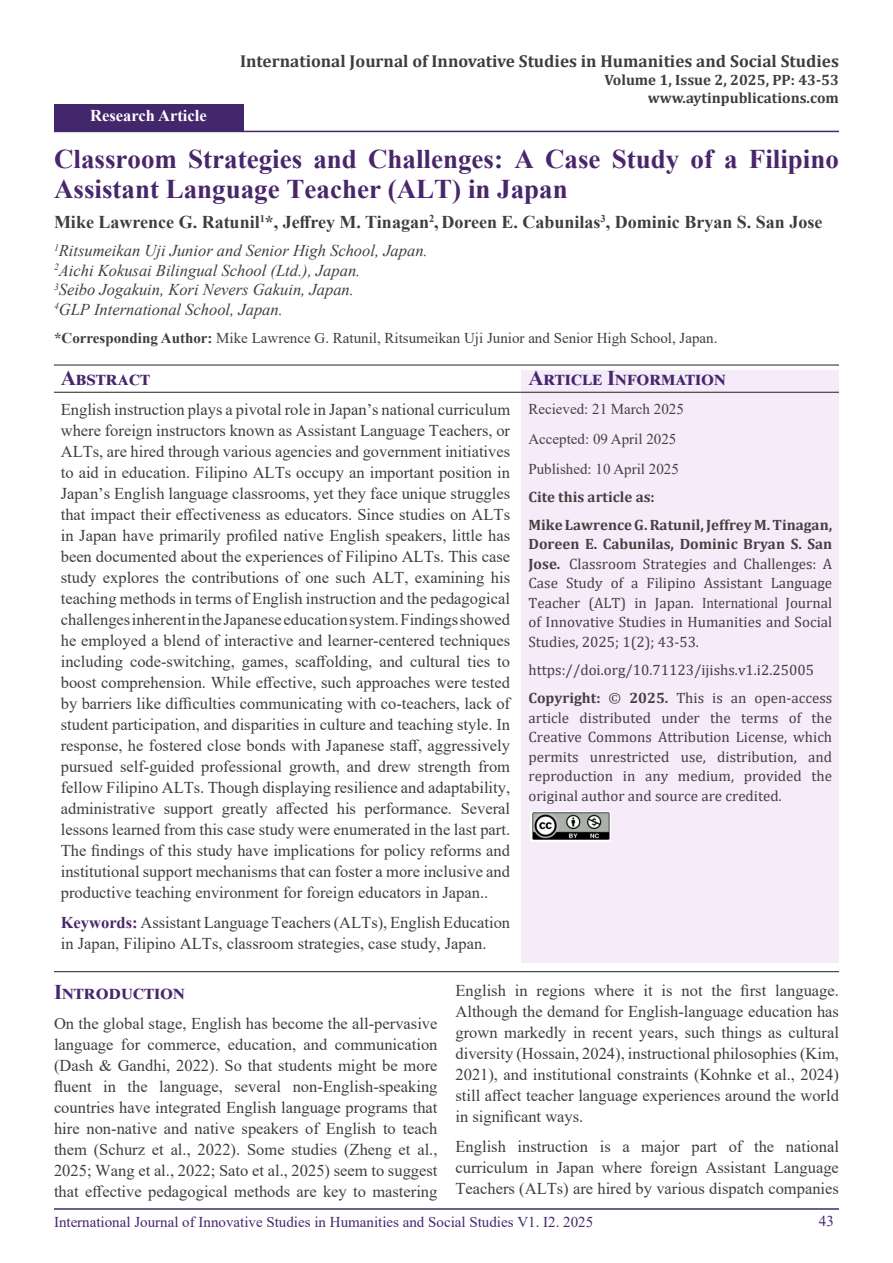
<style>
.page{position:relative;width:893px;height:1263px;background:#fff}
.page>*{position:absolute;margin:0;border:0;box-sizing:border-box;transform-origin:0 0}
.t1{font:700 27px/30px "Times New Roman";color:#49266c}
.t2{font:700 21px "Times New Roman";color:#49266c}
.t3{font:700 21px "Times New Roman";color:#43276c}
.t4{font:700 18px "Times New Roman";color:#3e3e3f}
.t5{font:700 17.25px "Cambria";color:#3e3e3f}
.No_Spacing{font:16.5px/21px "Times New Roman";color:#3e3e3f;text-align:justify}
.t6{font:italic 16.5px "Times New Roman";color:#3e3e3f}
.t7{font:700 16.5px "Times New Roman";color:#fff}
.t8{font:15px/19.5px "Cambria";color:#414142;text-align:justify}
.t9{font:15px "Times New Roman";color:#3e3e3f}
.t10{font:15px "Times New Roman";color:#43276c}
.t11{font:15px "Times New Roman";color:#414142}
.t12{font:700 15px "Cambria";color:#3e3e3f}
.t13{font:700 15px "Cambria";color:#414142}
.s1{font-weight:700}
.s2{font-weight:700;color:#49266c}
</style>
<div class="page">
<hr style="left:54px;top:1208px;width:785px;height:2px;background:#43276c">
<hr style="left:54px;top:131px;width:785px;height:1px;background:#43276c">
<div style="left:54px;top:104px;width:189px;height:27px;background:#43276c"></div>
<div style="left:522px;top:370px;width:317px;height:593px;background:#f6ebf9"></div>
<hr style="left:54px;top:365px;width:785px;height:1px;background:#231f20">
<hr style="left:54px;top:971px;width:785px;height:1px;background:#231f20">
<hr style="left:54px;top:392px;width:785px;height:1px;background:#231f20">
<img style="left:531px;top:811px;width:80px;height:31px">
<p class="t5" style="left:240px;top:49px;width:600px">International Journal of Innovative Studies in Humanities and Social Studies</p>
<p class="t12" style="left:604px;top:70px;width:236px">Volume 1, Issue 2, 2025, PP: 43-53</p>
<p class="t12" style="left:648px;top:88px;width:193px">www.aytinpublications.com</p>
<p class="t7" style="left:90px;top:104px;width:118px">Research Article</p>
<p class="t1" style="left:54px;top:144px;width:786px">Classroom Strategies and Challenges: A Case Study of a Filipino<br>Assistant Language Teacher (ALT) in Japan</p>
<p class="t4" style="left:54px;top:209px;width:770px">Mike Lawrence G. Ratunil<sup>1</sup>*, Jeffrey M. Tinagan<sup>2</sup>, Doreen E. Cabunilas<sup>3</sup>, Dominic Bryan S. San Jose</p>
<p class="t6" style="left:54px;top:239px;width:375px"><sup>1</sup>Ritsumeikan Uji Junior and Senior High School, Japan.</p>
<p class="t6" style="left:54px;top:259px;width:308px"><sup>2</sup>Aichi Kokusai Bilingual School (Ltd.), Japan.</p>
<p class="t6" style="left:54px;top:278px;width:301px"><sup>3</sup>Seibo Jogakuin, Kori Nevers Gakuin, Japan.</p>
<p class="t6" style="left:54px;top:298px;width:230px"><sup>4</sup>GLP International School, Japan.</p>
<p class="t9" style="left:54px;top:327px;width:665px"><span class="s1">*Corresponding Author:</span> Mike Lawrence G. Ratunil, Ritsumeikan Uji Junior and Senior High School, Japan.</p>
<p class="t2" style="left:61px;top:363px;width:91px">Abstract</p>
<p class="No_Spacing" style="left:61px;top:398px;width:451px">English instruction plays a pivotal role in Japan’s national curriculum where foreign instructors known as Assistant Language Teachers, or ALTs, are hired through various agencies and government initiatives to aid in education. Filipino ALTs occupy an important position in Japan’s English language classrooms, yet they face unique struggles that impact their effectiveness as educators. Since studies on ALTs in Japan have primarily profiled native English speakers, little has been documented about the experiences of Filipino ALTs. This case study explores the contributions of one such ALT, examining his teaching methods in terms of English instruction and the pedagogical challenges inherent in the Japanese education system. Findings showed he employed a blend of interactive and learner-centered techniques including code-switching, games, scaffolding, and cultural ties to boost comprehension. While effective, such approaches were tested by barriers like difficulties communicating with co-teachers, lack of student participation, and disparities in culture and teaching style. In response, he fostered close bonds with Japanese staff, aggressively pursued self-guided professional growth, and drew strength from fellow Filipino ALTs. Though displaying resilience and adaptability, administrative support greatly affected his performance. Several lessons learned from this case study were enumerated in the last part.<br>The findings of this study have implications for policy reforms and institutional support mechanisms that can foster a more inclusive and productive teaching environment for foreign educators in Japan..</p>
<p class="No_Spacing" style="left:61px;top:911px;width:451px"><span class="s2">Keywords:</span> Assistant Language Teachers (ALTs), English Education in Japan, Filipino ALTs, classroom strategies, case study, Japan.</p>
<p class="t3" style="left:528px;top:362px;width:199px">Article Information</p>
<p class="t11" style="left:528px;top:399px;width:157px">Recieved: 21 March 2025</p>
<p class="t11" style="left:528px;top:428px;width:149px">Accepted: 09 April 2025</p>
<p class="t11" style="left:528px;top:458px;width:152px">Published: 10 April 2025</p>
<p class="t13" style="left:528px;top:486px;width:128px">Cite this article as:</p>
<p class="t8" style="left:528px;top:515px;width:305px"><span class="s1">Mike Lawrence G. Ratunil, Jeffrey M. Tinagan, Doreen E. Cabunilas, Dominic Bryan S. San Jose.</span> Classroom Strategies and Challenges: A Case Study of a Filipino Assistant Language Teacher (ALT) in Japan. International Journal of Innovative Studies in Humanities and Social Studies, 2025; 1(2); 43-53.</p>
<p class="t8" style="left:528px;top:660px;width:287px">https://doi.org/10.71123/ijishs.v1.i2.25005</p>
<p class="t8" style="left:528px;top:688px;width:305px"><span class="s1">Copyright:</span> © <span class="s1">2025.</span> This is an open-access article distributed under the terms of the Creative Commons Attribution License, which permits unrestricted use, distribution, and reproduction in any medium, provided the original author and source are credited.</p>
<p class="t2" style="left:54px;top:977px;width:132px">Introduction</p>
<p class="No_Spacing" style="left:54px;top:1012px;width:385px">On the global stage, English has become the all-pervasive language for commerce, education, and communication (Dash &amp; Gandhi, 2022). So that students might be more fluent in the language, several non-English-speaking countries have integrated English language programs that hire non-native and native speakers of English to teach them (Schurz et al., 2022). Some studies (Zheng et al., 2025; Wang et al., 2022; Sato et al., 2025) seem to suggest that effective pedagogical methods are key to mastering</p>
<p class="No_Spacing" style="left:455px;top:979px;width:385px">English in regions where it is not the first language.<br>Although the demand for English-language education has grown markedly in recent years, such things as cultural diversity (Hossain, 2024), instructional philosophies (Kim, 2021), and institutional constraints (Kohnke et al., 2024) still affect teacher language experiences around the world in significant ways.</p>
<p class="No_Spacing" style="left:455px;top:1135px;width:385px">English instruction is a major part of the national curriculum in Japan where foreign Assistant Language Teachers (ALTs) are hired by various dispatch companies</p>
<p class="t10" style="left:54px;top:1211px;width:541px">International Journal of Innovative Studies in Humanities and Social Studies V1. I2. 2025</p>
<p class="t10" style="left:819px;top:1210px;width:16px">43</p>
</div>
